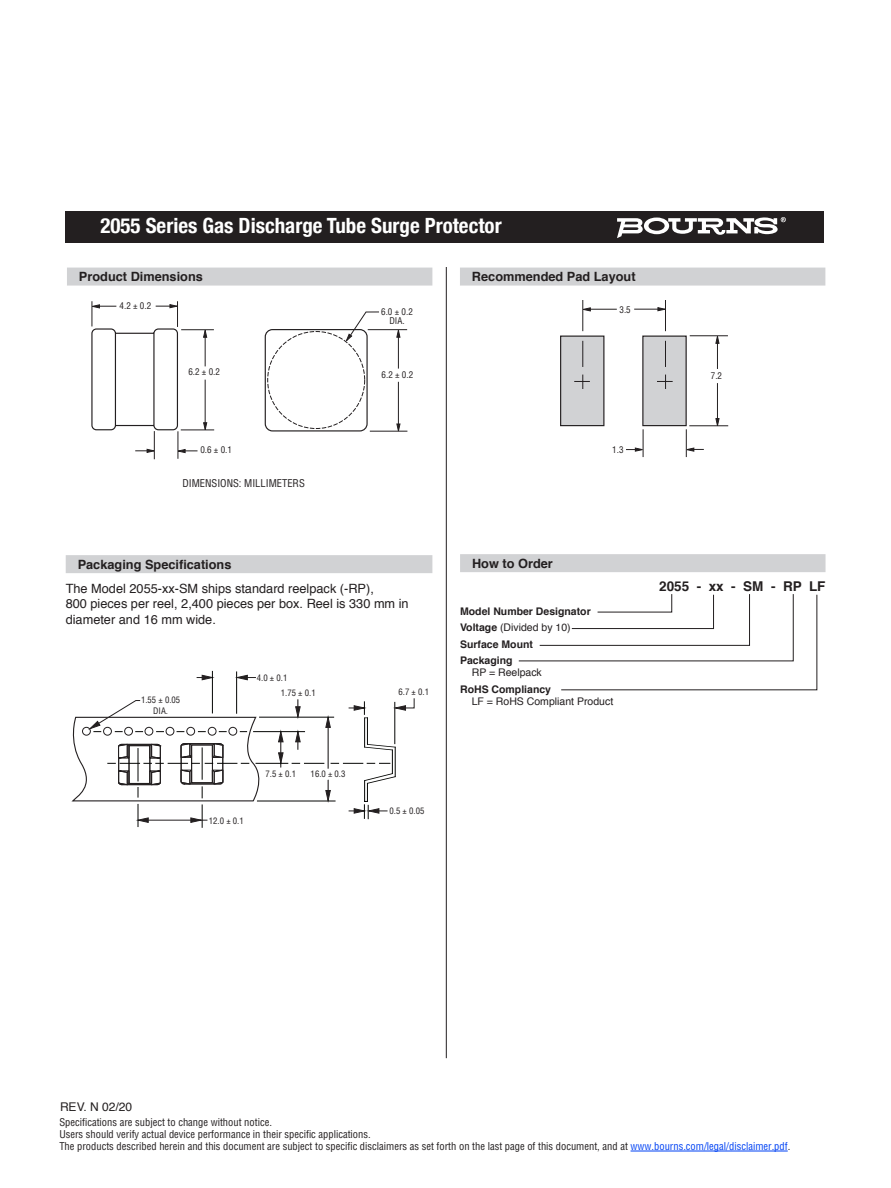
<style>
.page{position:relative;width:891px;height:1188px;background:#fff}
.page>*{position:absolute;margin:0;border:0;box-sizing:border-box;transform-origin:0 0}
.t1{font:700 condensed 21px "Helvetica Neue";color:#fff}
.t2{font:700 13.5px "Helvetica";color:#231f20}
.t3{font:12.75px/15.3px "Helvetica";color:#231f20}
.t4{font:700 12.75px "Helvetica";color:#231f20}
.t5{font:12px "Helvetica";color:#231f20}
.t6{font:condensed 10.5px/12px "Helvetica";color:#231f20}
.t7{font:700 10.5px/16.5px "Helvetica";color:#231f20}
.t8{font:10.5px "Helvetica";color:#231f20}
.t9{font:condensed 9px/9px "Helvetica";color:#231f20;text-align:center}
.t10{font:condensed 8.7px/10.9px "Helvetica";color:#231f20;text-align:center}
.s1{font-weight:400}
.s2{color:#0042f4}
</style>
<div class="page">
<hr style="left:631px;top:1151px;width:157px;height:1px;background:#0042f4">
<div style="left:65px;top:212px;width:759px;height:31px;background:#231f20"></div>
<div style="left:67px;top:268px;width:365px;height:18px;background:#d1d2d4"></div>
<div style="left:460px;top:554px;width:366px;height:18px;background:#d1d2d4"></div>
<svg style="left:518px;top:594px;width:300px;height:97px"></svg>
<div style="left:460px;top:268px;width:365px;height:18px;background:#d1d2d4"></div>
<div style="left:66px;top:555px;width:366px;height:18px;background:#d1d2d4"></div>
<hr style="left:596px;top:301px;width:1px;height:31px;background:#231f20">
<hr style="left:514px;top:301px;width:1px;height:31px;background:#231f20">
<hr style="left:368px;top:329px;width:39px;height:1px;background:#231f20">
<hr style="left:370px;top:431px;width:37px;height:1px;background:#231f20">
<svg style="left:396px;top:329px;width:4px;height:9px"></svg>
<hr style="left:398px;top:382px;width:1px;height:44px;background:#231f20">
<svg style="left:396px;top:424px;width:4px;height:8px"></svg>
<hr style="left:398px;top:335px;width:1px;height:34px;background:#231f20">
<svg style="left:91px;top:301px;width:289px;height:158px"></svg>
<div style="left:642px;top:336px;width:45px;height:90px;background:#d1d2d4;border:1px solid #231f20"></div>
<div style="left:560px;top:336px;width:44px;height:90px;background:#d1d2d4;border:1px solid #231f20"></div>
<hr style="left:665px;top:300px;width:1px;height:31px;background:#231f20">
<svg style="left:582px;top:307px;width:35px;height:4px"></svg>
<svg style="left:634px;top:307px;width:31px;height:4px"></svg>
<hr style="left:583px;top:300px;width:1px;height:31px;background:#231f20">
<svg style="left:665px;top:341px;width:1px;height:26px"></svg>
<svg style="left:583px;top:341px;width:1px;height:26px"></svg>
<svg style="left:685px;top:429px;width:19px;height:28px"></svg>
<svg style="left:626px;top:429px;width:18px;height:28px"></svg>
<hr style="left:690px;top:336px;width:38px;height:1px;background:#231f20">
<hr style="left:689px;top:426px;width:39px;height:1px;background:#231f20">
<hr style="left:717px;top:383px;width:1px;height:37px;background:#231f20">
<svg style="left:715px;top:418px;width:5px;height:9px"></svg>
<svg style="left:715px;top:335px;width:4px;height:34px"></svg>
<svg style="left:574px;top:375px;width:16px;height:14px"></svg>
<svg style="left:657px;top:375px;width:16px;height:14px"></svg>
<hr style="left:236px;top:671px;width:1px;height:43px;background:#040503">
<hr style="left:212px;top:671px;width:1px;height:42px;background:#040503">
<hr style="left:257px;top:801px;width:79px;height:1px;background:#040503">
<hr style="left:259px;top:717px;width:75px;height:1px;background:#040503">
<svg style="left:278px;top:730px;width:6px;height:37px"></svg>
<hr style="left:256px;top:763px;width:32px;height:1px;background:#040503">
<hr style="left:253px;top:731px;width:52px;height:1px;background:#040503">
<svg style="left:72px;top:675px;width:194px;height:153px"></svg>
<svg style="left:292px;top:698px;width:123px;height:121px"></svg>
<hr style="left:446px;top:267px;width:1px;height:791px;background:#231f20">
<svg style="left:617px;top:217px;width:169px;height:21px"></svg>
<h1 class="t1" style="left:100px;top:208px;width:403px">2055 Series Gas Discharge Tube Surge Protector</h1>
<p class="t4" style="left:79px;top:266px;width:125px">Product Dimensions</p>
<p class="t4" style="left:472px;top:266px;width:165px">Recommended Pad Layout</p>
<p class="t9" style="left:120px;top:301px;width:33px">4.2 ± 0.2</p>
<p class="t9" style="left:381px;top:307px;width:33px">6.0 ± 0.2<br>DIA.</p>
<p class="t9" style="left:620px;top:305px;width:13px">3.5</p>
<p class="t9" style="left:188px;top:367px;width:33px">6.2 ± 0.2</p>
<p class="t9" style="left:382px;top:370px;width:33px">6.2 ± 0.2</p>
<p class="t9" style="left:200px;top:446px;width:33px">0.6 ± 0.1</p>
<p class="t6" style="left:182px;top:477px;width:124px">DIMENSIONS: MILLIMETERS</p>
<p class="t9" style="left:612px;top:445px;width:13px">1.3</p>
<p class="t4" style="left:78px;top:554px;width:155px">Packaging Specifications</p>
<p class="t3" style="left:66px;top:581px;width:344px">The Model 2055-xx-SM ships standard reelpack (-RP),<br>800 pieces per reel, 2,400 pieces per box. Reel is 330 mm in diameter and 16 mm wide.</p>
<p class="t10" style="left:141px;top:694px;width:41px">1.55 ± 0.05<br>DIA.</p>
<p class="t10" style="left:257px;top:673px;width:32px">4.0 ± 0.1</p>
<p class="t10" style="left:281px;top:687px;width:36px">1.75 ± 0.1</p>
<p class="t10" style="left:209px;top:815px;width:36px">12.0 ± 0.1</p>
<p class="t10" style="left:266px;top:768px;width:32px">7.5 ± 0.1</p>
<p class="t10" style="left:311px;top:768px;width:36px">16.0 ± 0.3</p>
<p class="t10" style="left:399px;top:687px;width:32px">6.7 ± 0.1</p>
<p class="t10" style="left:389px;top:805px;width:36px">0.5 ± 0.05</p>
<p class="t4" style="left:472px;top:553px;width:82px">How to Order</p>
<p class="t7" style="left:460px;top:603px;width:132px">Model Number Designator<br>Voltage <span class="s1">(Divided by 10)<br></span>Surface Mount<br>Packaging</p>
<p class="t8" style="left:472px;top:664px;width:72px">RP = Reelpack</p>
<p class="t7" style="left:460px;top:681px;width:93px">RoHS Compliancy</p>
<p class="t8" style="left:472px;top:693px;width:143px">LF = RoHS Compliant Product</p>
<p class="t9" style="left:711px;top:371px;width:13px">7.2</p>
<p class="t2" style="left:659px;top:575px;width:168px">2055 - xx - SM - RP LF</p>
<p class="t5" style="left:60px;top:1098px;width:74px">REV. N 02/20</p>
<p class="t6" style="left:59px;top:1116px;width:732px">Specifications are subject to change without notice.<br>Users should verify actual device performance in their specific applications.<br>The products described herein and this document are subject to specific disclaimers as set forth on the last page of this document, and at <span class="s2">www.bourns.com/legal/disclaimer.pdf</span>.</p>
</div>
